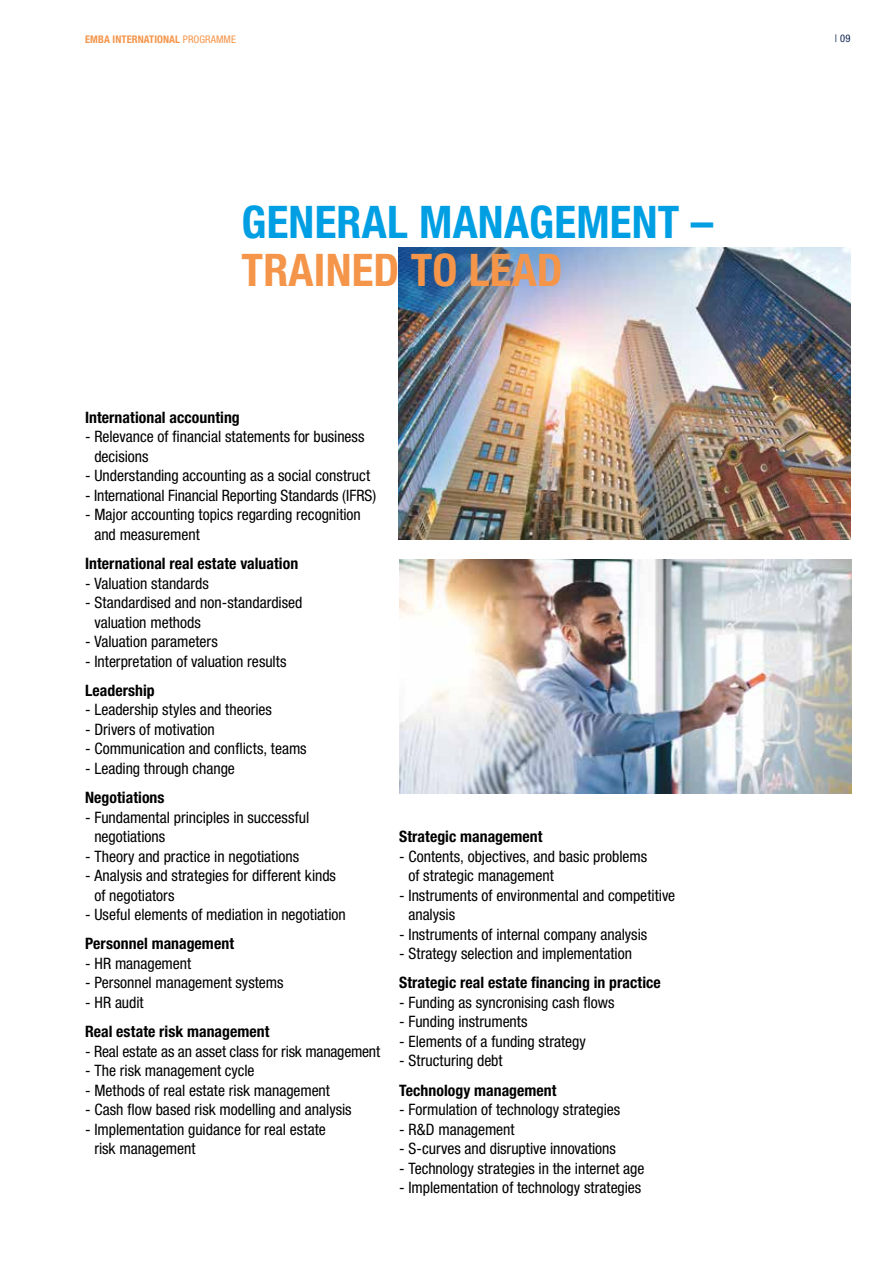
<style>
.page{position:relative;width:893px;height:1263px;background:#fff}
.page>*{position:absolute;margin:0;border:0;box-sizing:border-box;transform-origin:0 0}
.t1{font:700 condensed 45px "Helvetica Neue LT Pro";letter-spacing:.005em;color:#009fe3}
.t2{font:700 condensed 45px "Helvetica Neue LT Pro";letter-spacing:.005em;color:#f4954a}
.t3{font:condensed 15.75px/19.5px "Helvetica Neue LT Pro";color:#000}
.t4{font:700 condensed 15.75px "Helvetica Neue LT Pro";letter-spacing:.005em;color:#000}
.t5{font:700 condensed 10.5px "Helvetica Neue LT Pro";letter-spacing:.01em;color:#f4954a}
.t6{font:condensed 10.5px "Helvetica Neue LT Pro";color:#102851}
.s1{font-weight:400}
</style>
<div class="page">
<img style="left:399px;top:559px;width:452px;height:234px">
<img style="left:398px;top:247px;width:452px;height:293px">
<p class="t5" style="left:85px;top:32px;width:152px">EMBA INTERNATIONAL <span class="s1">PROGRAMME</span></p>
<p class="t6" style="left:835px;top:32px;width:17px">| 09</p>
<h1 class="t1" style="left:242px;top:194px;width:473px">GENERAL MANAGEMENT –</h1>
<h1 class="t2" style="left:242px;top:243px;width:323px">TRAINED TO LEAD</h1>
<p class="t4" style="left:85px;top:408px;width:156px">International accounting</p>
<p class="t3" style="left:94px;top:427px;width:272px;text-indent:-9px">- Relevance of financial statements for business decisions</p>
<p class="t3" style="left:85px;top:466px;width:287px">- Understanding accounting as a social construct</p>
<p class="t3" style="left:85px;top:485px;width:293px">- International Financial Reporting Standards (IFRS)</p>
<p class="t3" style="left:94px;top:505px;width:268px;text-indent:-9px">- Major accounting topics regarding recognition and measurement</p>
<p class="t4" style="left:85px;top:554px;width:215px">International real estate valuation</p>
<p class="t3" style="left:85px;top:573px;width:125px">- Valuation standards</p>
<p class="t3" style="left:94px;top:593px;width:210px;text-indent:-9px">- Standardised and non-standardised valuation methods</p>
<p class="t3" style="left:85px;top:632px;width:134px">- Valuation parameters</p>
<p class="t3" style="left:85px;top:651px;width:203px">- Interpretation of valuation results</p>
<p class="t4" style="left:85px;top:681px;width:71px">Leadership</p>
<p class="t3" style="left:85px;top:700px;width:188px">- Leadership styles and theories</p>
<p class="t3" style="left:85px;top:719px;width:131px">- Drivers of motivation</p>
<p class="t3" style="left:85px;top:739px;width:223px">- Communication and conflicts, teams</p>
<p class="t3" style="left:85px;top:758px;width:151px">- Leading through change</p>
<p class="t4" style="left:85px;top:788px;width:81px">Negotiations</p>
<p class="t3" style="left:94px;top:807px;width:216px;text-indent:-9px">- Fundamental principles in successful negotiations</p>
<p class="t3" style="left:85px;top:846px;width:216px">- Theory and practice in negotiations</p>
<p class="t3" style="left:94px;top:866px;width:243px;text-indent:-9px">- Analysis and strategies for different kinds of negotiators</p>
<p class="t3" style="left:85px;top:905px;width:262px">- Useful elements of mediation in negotiation</p>
<p class="t4" style="left:85px;top:934px;width:151px">Personnel management</p>
<p class="t3" style="left:85px;top:953px;width:108px">- HR management</p>
<p class="t3" style="left:85px;top:973px;width:200px">- Personnel management systems</p>
<p class="t3" style="left:85px;top:992px;width:60px">- HR audit</p>
<p class="t4" style="left:85px;top:1022px;width:186px">Real estate risk management</p>
<p class="t3" style="left:85px;top:1041px;width:297px">- Real estate as an asset class for risk management</p>
<p class="t3" style="left:85px;top:1061px;width:171px">- The risk management cycle</p>
<p class="t3" style="left:85px;top:1080px;width:247px">- Methods of real estate risk management</p>
<p class="t3" style="left:85px;top:1100px;width:268px">- Cash flow based risk modelling and analysis</p>
<p class="t3" style="left:94px;top:1119px;width:233px;text-indent:-9px">- Implementation guidance for real estate risk management</p>
<p class="t4" style="left:399px;top:827px;width:145px">Strategic management</p>
<p class="t3" style="left:408px;top:846px;width:240px;text-indent:-9px">- Contents, objectives, and basic problems of strategic management</p>
<p class="t3" style="left:408px;top:885px;width:268px;text-indent:-9px">- Instruments of environmental and competitive analysis</p>
<p class="t3" style="left:399px;top:924px;width:250px">- Instruments of internal company analysis</p>
<p class="t3" style="left:399px;top:944px;width:234px">- Strategy selection and implementation</p>
<p class="t4" style="left:399px;top:973px;width:263px">Strategic real estate financing in practice</p>
<p class="t3" style="left:399px;top:992px;width:217px">- Funding as syncronising cash flows</p>
<p class="t3" style="left:399px;top:1012px;width:130px">- Funding instruments</p>
<p class="t3" style="left:399px;top:1031px;width:188px">- Elements of a funding strategy</p>
<p class="t3" style="left:399px;top:1051px;width:105px">- Structuring debt</p>
<p class="t4" style="left:399px;top:1080px;width:159px">Technology management</p>
<p class="t3" style="left:399px;top:1100px;width:223px">- Formulation of technology strategies</p>
<p class="t3" style="left:399px;top:1119px;width:117px">- R&amp;D management</p>
<p class="t3" style="left:399px;top:1139px;width:218px">- S-curves and disruptive innovations</p>
<p class="t3" style="left:399px;top:1158px;width:247px">- Technology strategies in the internet age</p>
<p class="t3" style="left:399px;top:1178px;width:244px">- Implementation of technology strategies</p>
</div>
